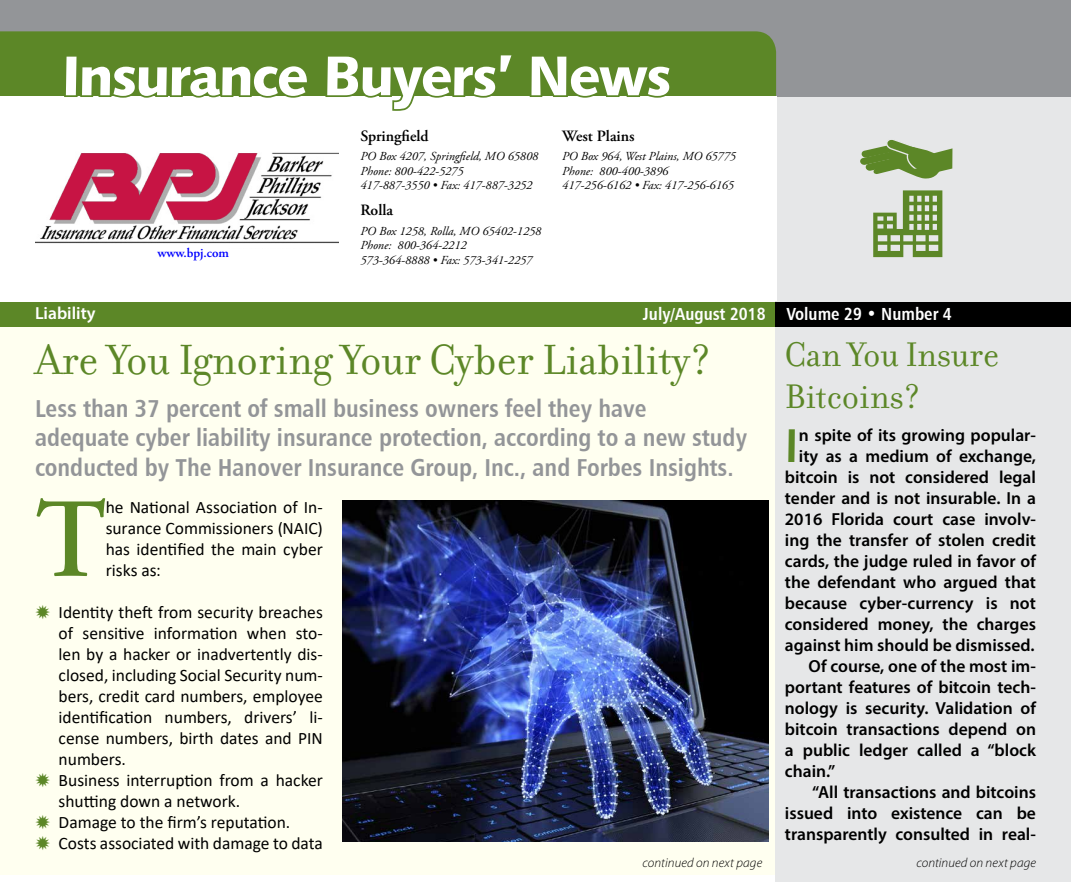
<style>
.page{position:relative;width:1071px;height:882px;background:#fff}
.page>*{position:absolute;margin:0;border:0;box-sizing:border-box;transform-origin:0 0}
.t1{font:600 112.52px "Adobe Garamond Pro";color:#5c8727;scale:.93 1}
.t2{font:56px "Humanist 531 BT Black A";letter-spacing:-.03em;color:#fff}
.t3{font:47.43px "Humanist 531 BT Bold A";color:#5c8727}
.t4{font:45.5px "Filosofia";color:#5c8727}
.t5{font:36.75px/42px "Filosofia";color:#5c8727}
.t6{font:24.5px/29.4px "Humanist 777 BT Bold Condensed B";color:#939598}
.t7{font:600 17.5px "Myriad Pro";color:#000}
.t8{font:17.5px/21px "Calibri";color:#000;text-align:justify}
.t9{font:17.5px "Humanist 777 BT Bold Condensed B";color:#fff}
.t10{font:600 17.5px "Myriad Pro";color:#fff}
.t11{font:600 15.75px "Adobe Garamond Pro";color:#000}
.t12{font:italic 300 13.12px "Myriad Pro";letter-spacing:.01em;color:#000}
.t13{font:600 13.12px "Adobe Garamond Pro";color:#00f}
.t14{font:italic 12.25px/14.7px "Adobe Garamond Pro";color:#000}
</style>
<div class="page">
<div style="left:1px;top:306px;width:1070px;height:569px;background:#fffff0"></div>
<div style="left:776px;top:75px;width:295px;height:807px;background:#e6e7e8"></div>
<div style="left:0;top:0;width:1071px;height:96px;background:#939598"></div>
<div style="left:0;top:31px;width:776px;height:65px;background:#5c8727"></div>
<svg style="left:860px;top:140px;width:92px;height:39px"></svg>
<svg style="left:873px;top:190px;width:69px;height:67px"></svg>
<div style="left:0;top:303px;width:776px;height:24px;background:#5c8727"></div>
<div style="left:776px;top:303px;width:295px;height:24px;background:#000"></div>
<div style="left:62px;top:53px;width:248px;height:45px;background:#5c8727"></div>
<svg style="left:324px;top:52px;width:192px;height:59px"></svg>
<svg style="left:528px;top:43px;width:146px;height:260px"></svg>
<img style="left:342px;top:501px;width:427px;height:341px">
<img style="left:36px;top:152px;width:303px;height:92px">
<h2 class="t2" style="left:63px;top:40px;width:611px">Insurance Buyers’ News</h2>
<p class="t13" style="left:157px;top:246px;width:73px">www.bpj.com</p>
<p class="t11" style="left:360px;top:127px;width:70px">Springfield</p>
<p class="t14" style="left:360px;top:149px;width:179px">PO Box 4207, Springfield, MO 65808<br>Phone: 800-422-5275<br>417-887-3550 • Fax: 417-887-3252</p>
<p class="t11" style="left:360px;top:201px;width:34px">Rolla</p>
<p class="t14" style="left:360px;top:224px;width:182px">PO Box 1258, Rolla, MO 65402-1258<br>Phone: 800-364-2212<br>573-364-8888 • Fax: 573-341-2257</p>
<p class="t11" style="left:562px;top:127px;width:74px">West Plains</p>
<p class="t14" style="left:562px;top:149px;width:175px">PO Box 964, West Plains, MO 65775<br>Phone: 800-400-3896<br>417-256-6162 • Fax: 417-256-6165</p>
<p class="t10" style="left:35px;top:302px;width:62px">Liability</p>
<p class="t9" style="left:643px;top:303px;width:310px">July/August 2018 Volume 29 • Number 4</p>
<h3 class="t5" style="left:785px;top:334px;width:216px">Can You Insure<br>Bitcoins?</h3>
<h3 class="t3" style="left:785px;top:416px;width:15px">I</h3>
<p class="t7" style="left:799px;top:424px;width:239px">n spite of its growing popular-</p>
<h3 class="t4" style="left:35px;top:335px;width:678px">Are You Ignoring Your Cyber Liability?</h3>
<h3 class="t6" style="left:35px;top:393px;width:714px">Less than 37 percent of small business owners feel they have adequate cyber liability insurance protection, according to a new study conducted by The Hanover Insurance Group, Inc., and Forbes Insights.</h3>
<h1 class="t1" style="left:35px;top:475px;width:78px">T</h1>
<p class="t8" style="left:106px;top:496px;width:219px">he National Association of In&shy;surance Commissioners (NAIC) has identified the main cyber risks as:</p>
<p class="t8" style="left:59px;top:601px;width:266px;text-align:left">Identity theft from security breaches of sensitive information when sto&shy;len by a hacker or inadvertently dis&shy;closed, including Social Security num&shy;bers, credit card numbers, employee identification numbers, drivers’ li&shy;cense numbers, birth dates and PIN numbers.<br>Business interruption from a hacker shutting down a network.<br>Damage to the firm’s reputation.<br>Costs associated with damage to data</p>
<p class="t7" style="left:799px;top:445px;width:239px">ity as a medium of exchange,</p>
<p class="t7" style="left:785px;top:466px;width:253px">bitcoin is not considered legal</p>
<p class="t7" style="left:785px;top:487px;width:253px">tender and is not insurable. In a</p>
<p class="t7" style="left:785px;top:508px;width:253px">2016 Florida court case involv-</p>
<p class="t7" style="left:785px;top:529px;width:253px">ing the transfer of stolen credit</p>
<p class="t7" style="left:785px;top:550px;width:253px">cards, the judge ruled in favor of</p>
<p class="t7" style="left:785px;top:571px;width:253px">the defendant who argued that</p>
<p class="t7" style="left:785px;top:592px;width:253px">because cyber-currency is not</p>
<p class="t7" style="left:785px;top:613px;width:253px">considered money, the charges</p>
<p class="t7" style="left:785px;top:634px;width:251px">against him should be dismissed.</p>
<p class="t7" style="left:809px;top:655px;width:229px">Of course, one of the most im-</p>
<p class="t7" style="left:785px;top:676px;width:253px">portant features of bitcoin tech-</p>
<p class="t7" style="left:785px;top:697px;width:253px">nology is security. Validation of</p>
<p class="t7" style="left:785px;top:718px;width:253px">bitcoin transactions depend on</p>
<p class="t7" style="left:785px;top:739px;width:253px">a public ledger called a “block</p>
<p class="t7" style="left:785px;top:760px;width:52px">chain.”</p>
<p class="t7" style="left:812px;top:781px;width:225px">“All transactions and bitcoins</p>
<p class="t7" style="left:785px;top:802px;width:253px">issued into existence can be</p>
<p class="t7" style="left:785px;top:823px;width:253px">transparently consulted in real-</p>
<p class="t12" style="left:643px;top:856px;width:121px">continued on next page</p>
<p class="t12" style="left:916px;top:856px;width:121px">continued on next page</p>
</div>
